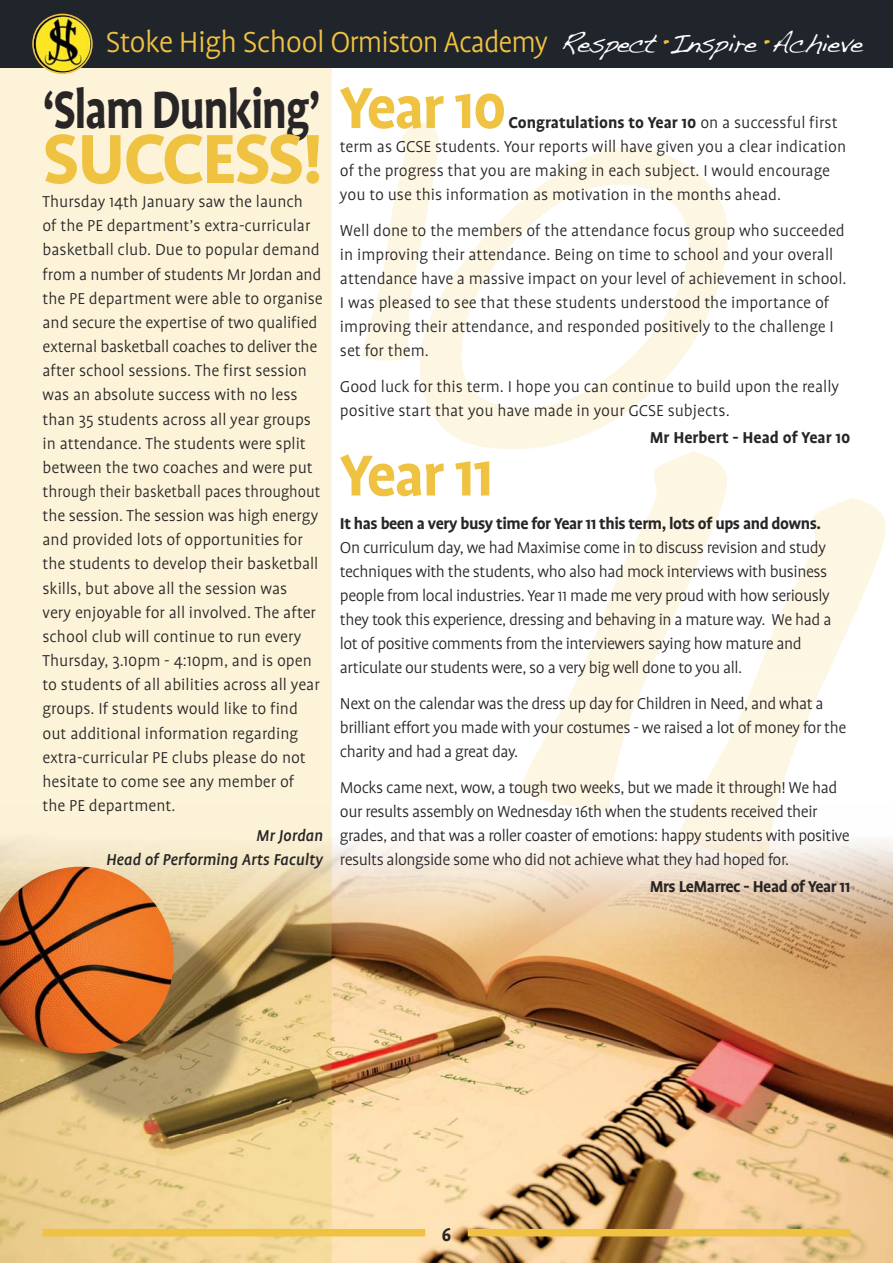
<style>
.page{position:relative;width:893px;height:1263px;background:#fff}
.page>*{position:absolute;margin:0;border:0;box-sizing:border-box;transform-origin:0 0}
.t1{font:700 79.5px "Profile";letter-spacing:-.03em;color:#efc241}
.t2{font:700 66px "Profile";letter-spacing:-.03em;color:#efc241}
.t3{font:700 60px "Profile";letter-spacing:-.03em;color:#272526;scale:.81 1}
.t4{font:300 33px "Profile";letter-spacing:-.03em;color:#efc241}
.t5{font:700 21px "Profile";color:#272526}
.t6{font:300 18px/24.2px "Profile";color:#272526}
.t7{font:300 18px/24px "Profile";letter-spacing:-.025em;color:#272526}
.t8{font:700 18px "Profile";letter-spacing:-.025em;color:#272526}
.t9{font:italic 500 18px/24.2px "Profile";color:#272526;text-align:right}
.t10{font:700 18px "Profile";color:#272526}
.s1{font-family:"Handwriting Dakota";font-weight:400;font-size:27px;color:#fff}
.s2{font-family:"Handwriting Dakota";font-weight:400;font-size:27px}
.s3{font-size:66px;color:#efc241}
.s4{font-weight:700}
</style>
<div class="page">
<img style="left:332px;top:837px;width:561px;height:426px">
<svg style="left:362px;top:122px;width:366px;height:327px"></svg>
<svg style="left:579px;top:452px;width:307px;height:224px"></svg>
<svg style="left:519px;top:676px;width:307px;height:129px"></svg>
<img style="left:678px;top:805px;width:99px;height:52px">
<img style="left:565px;top:805px;width:45px;height:6px">
<div style="left:0;top:68px;width:332px;height:608px;background:#fcf3d9"></div>
<div style="left:0;top:676px;width:332px;height:129px;background:#fcf3d9"></div>
<img style="left:0;top:805px;width:332px;height:458px">
<div style="left:43px;top:1229px;width:382px;height:7px;background:#efc241"></div>
<div style="left:468px;top:1229px;width:382px;height:7px;background:#efc241"></div>
<div style="left:0;top:0;width:893px;height:68px;background:#20242b"></div>
<img style="left:32px;top:14px;width:61px;height:60px">
<img style="left:40px;top:920px;width:213px;height:213px">
<img style="left:0;top:867px;width:174px;height:186px">
<h3 class="t4" style="left:106px;top:30px;width:759px">Stoke High School Ormiston Academy <span class="s1">Respect</span> <span class="s2">•</span><span class="s1">Inspire</span> <span class="s2">•</span><span class="s1">Achieve</span></h3>
<h3 class="t3" style="left:43px;top:87px;width:575px">‘Slam Dunking’ <span class="s3">Year 10</span></h3>
<p class="t6" style="left:340px;top:112px;width:508px;text-indent:169px"><span class="s4">Congratulations to Year 10</span> on a successful first term as GCSE students. Your reports will have given you a clear indication of the progress that you are making in each subject. I would encourage you to use this information as motivation in the months ahead.</p>
<p class="t6" style="left:340px;top:220px;width:508px">Well done to the members of the attendance focus group who succeeded in improving their attendance. Being on time to school and your overall attendance have a massive impact on your level of achievement in school.<br>I was pleased to see that these students understood the importance of improving their attendance, and responded positively to the challenge I set for them.</p>
<p class="t6" style="left:340px;top:376px;width:501px">Good luck for this term. I hope you can continue to build upon the really positive start that you have made in your GCSE subjects.</p>
<p class="t10" style="left:650px;top:431px;width:202px">Mr Herbert - Head of Year 10</p>
<h2 class="t2" style="left:340px;top:450px;width:155px">Year 11</h2>
<p class="t8" style="left:340px;top:516px;width:483px">It has been a very busy time for Year 11 this term, lots of ups and downs.</p>
<p class="t7" style="left:340px;top:536px;width:493px">On curriculum day, we had Maximise come in to discuss revision and study techniques with the students, who also had mock interviews with business people from local industries. Year 11 made me very proud with how seriously they took this experience, dressing and behaving in a mature way. We had a lot of positive comments from the interviewers saying how mature and articulate our students were, so a very big well done to you all.</p>
<p class="t7" style="left:340px;top:692px;width:508px">Next on the calendar was the dress up day for Children in Need, and what a brilliant effort you made with your costumes - we raised a lot of money for the charity and had a great day.</p>
<p class="t7" style="left:340px;top:776px;width:511px">Mocks came next, wow, a tough two weeks, but we made it through! We had our results assembly on Wednesday 16th when the students received their grades, and that was a roller coaster of emotions: happy students with positive results alongside some who did not achieve what they had hoped for.</p>
<p class="t8" style="left:650px;top:879px;width:202px">Mrs LeMarrec - Head of Year 11</p>
<h1 class="t1" style="left:43px;top:129px;width:281px">SUCCESS!</h1>
<p class="t6" style="left:43px;top:191px;width:282px">Thursday 14th January saw the launch<br>of the PE department’s extra-curricular basketball club. Due to popular demand from a number of students Mr Jordan and the PE department were able to organise and secure the expertise of two qualified external basketball coaches to deliver the after school sessions. The first session was an absolute success with no less than 35 students across all year groups in attendance. The students were split between the two coaches and were put through their basketball paces throughout the session. The session was high energy and provided lots of opportunities for the students to develop their basketball skills, but above all the session was<br>very enjoyable for all involved. The after school club will continue to run every Thursday, 3.10pm - 4:10pm, and is open to students of all abilities across all year groups. If students would like to find out additional information regarding extra-curricular PE clubs please do not hesitate to come see any member of<br>the PE department.</p>
<p class="t9" style="left:106px;top:824px;width:218px">Mr Jordan<br>Head of Performing Arts Faculty</p>
<p class="t5" style="left:442px;top:1227px;width:11px">6</p>
</div>
